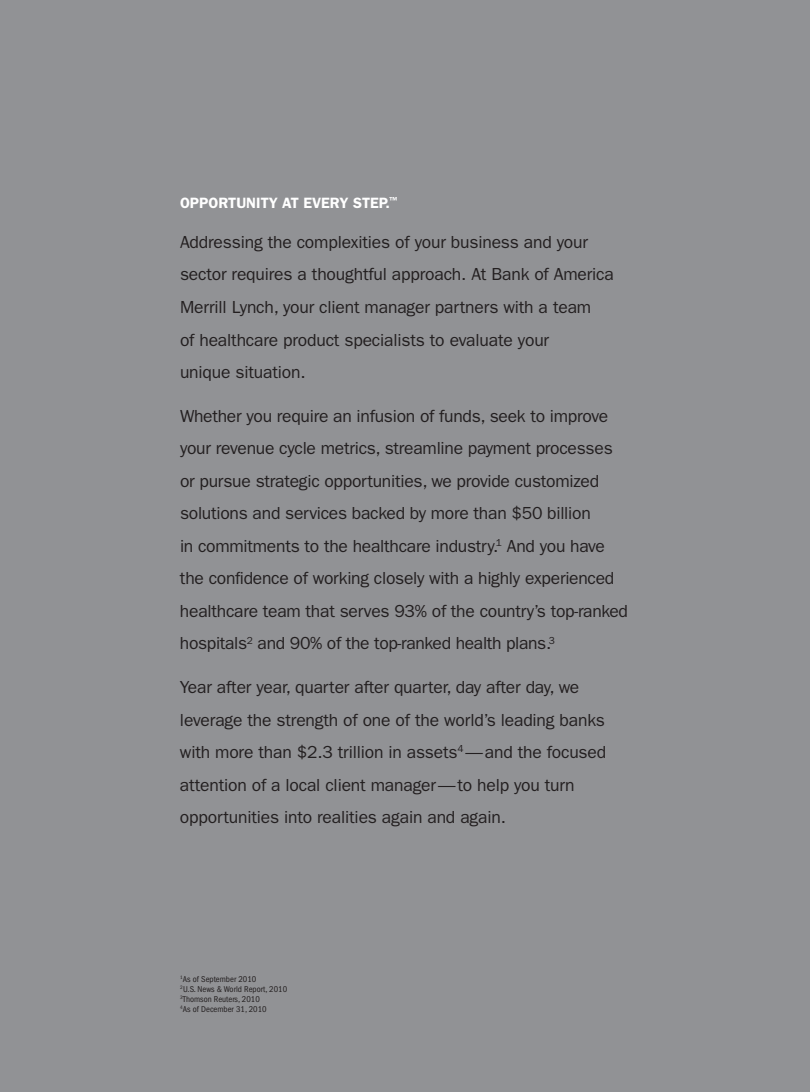
<style>
.page{position:relative;width:810px;height:1092px;background:#fff}
.page>*{position:absolute;margin:0;border:0;box-sizing:border-box;transform-origin:0 0}
.t1{font:17.5px/32.5px "ITC Franklin Gothic Std";letter-spacing:-.01em;color:#231f20}
.t2{font:600 15px "ITC Franklin Gothic Std";color:#fff}
.t3{font:condensed 8.75px/10px "ITC Franklin Gothic Std";color:#231f20}
</style>
<div class="page">
<div style="left:0;top:0;width:810px;height:1091px;background:#919295"></div>
<p class="t2" style="left:180px;top:194px;width:219px">OPPORTUNITY AT EVERY STEP.<sup>™</sup></p>
<p class="t1" style="left:180px;top:226px;width:435px">Addressing the complexities of your business and your sector requires a thoughtful approach. At Bank of America Merrill Lynch, your client manager partners with a team<br>of healthcare product specialists to evaluate your<br>unique situation.</p>
<p class="t1" style="left:180px;top:399px;width:450px">Whether you require an infusion of funds, seek to improve your revenue cycle metrics, streamline payment processes or pursue strategic opportunities, we provide customized solutions and services backed by more than $50 billion<br>in commitments to the healthcare industry.<sup>1</sup> And you have the confidence of working closely with a highly experienced healthcare team that serves 93% of the country’s top-ranked hospitals<sup>2</sup> and 90% of the top-ranked health plans.<sup>3</sup></p>
<p class="t1" style="left:180px;top:671px;width:428px">Year after year, quarter after quarter, day after day, we leverage the strength of one of the world’s leading banks with more than $2.3 trillion in assets<sup>4</sup> —and the focused attention of a local client manager—to help you turn opportunities into realities again and again.</p>
<p class="t3" style="left:180px;top:973px;width:109px"><sup>1</sup>As of September 2010<br><sup>2</sup>U.S. News &amp; World Report, 2010<br><sup>3</sup>Thomson Reuters, 2010<br><sup>4</sup>As of December 31, 2010</p>
</div>
